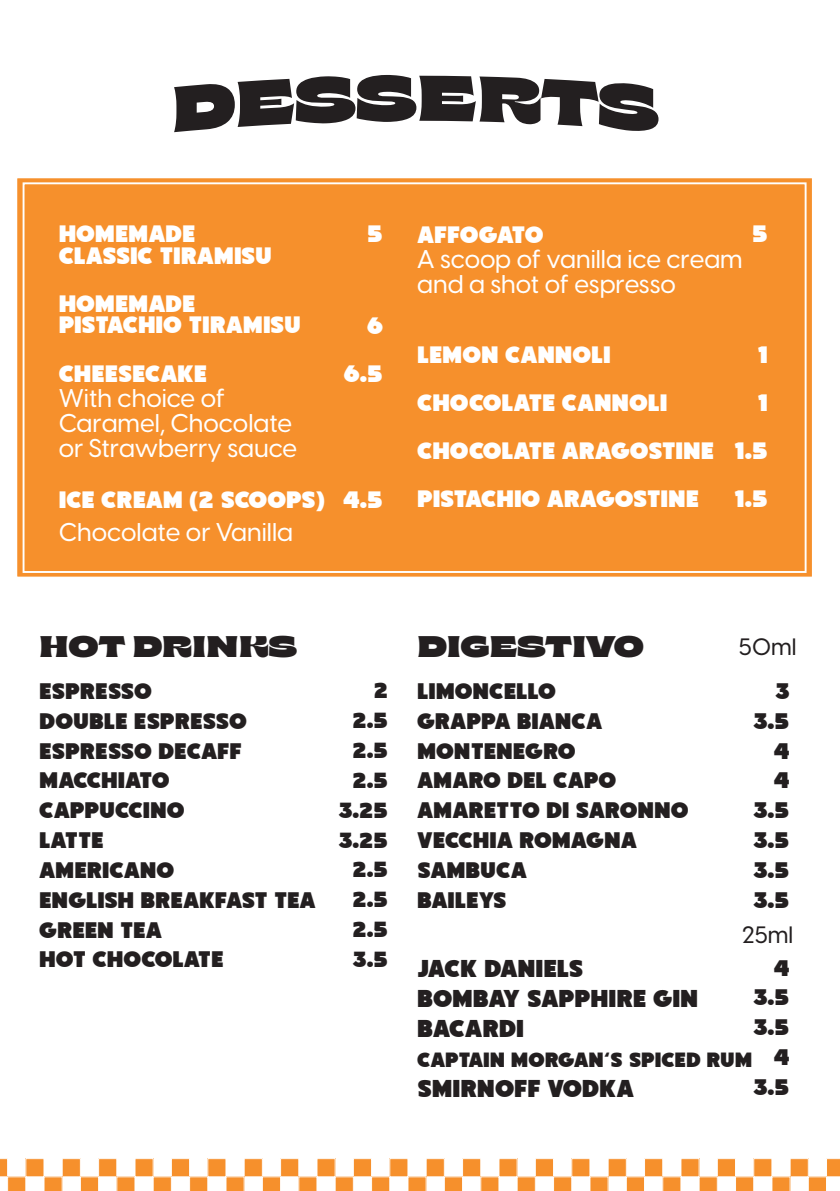
<style>
.page{position:relative;width:840px;height:1191px;background:#fff}
.page>*{position:absolute;margin:0;border:0;box-sizing:border-box;transform-origin:0 0}
.t1{font:900 semi-expanded 29.8px "Brice";color:#231f20}
.t2{font:26px/29.8px "Blocken";color:#231f20}
.t3{font:25.2px/48.2px "Blocken";color:#fff}
.t4{font:500 25.2px/25.2px "Visby CF";color:#fff}
.t5{font:24px/29.8px "Blocken";color:#231f20}
.t6{font:23.4px/29.8px "Blocken";color:#231f20;text-align:right}
.t7{font:500 23.4px "Visby CF";color:#231f20}
.t8{font:22px "Blocken";letter-spacing:-.005em;color:#231f20}
</style>
<div class="page">
<div style="left:16px;top:177px;width:796px;height:401px;background:#f6902c;border:1px solid #fff"></div>
<svg style="left:174px;top:75px;width:484px;height:57px"></svg>
<div style="left:717px;top:1158px;width:18px;height:18px;background:#f6902c"></div>
<div style="left:716px;top:1158px;width:19px;height:19px;border:1px solid #fff"></div>
<div style="left:753px;top:1158px;width:18px;height:18px;background:#f6902c"></div>
<div style="left:752px;top:1158px;width:20px;height:19px;border:1px solid #fff"></div>
<div style="left:789px;top:1158px;width:18px;height:18px;background:#f6902c"></div>
<div style="left:789px;top:1158px;width:19px;height:19px;border:1px solid #fff"></div>
<svg style="left:699px;top:1176px;width:18px;height:15px"></svg>
<svg style="left:734px;top:1176px;width:19px;height:15px"></svg>
<svg style="left:771px;top:1176px;width:19px;height:15px"></svg>
<svg style="left:807px;top:1158px;width:32px;height:33px"></svg>
<div style="left:26px;top:1158px;width:18px;height:18px;background:#f6902c"></div>
<div style="left:25px;top:1158px;width:19px;height:19px;border:1px solid #fff"></div>
<div style="left:62px;top:1158px;width:18px;height:18px;background:#f6902c"></div>
<div style="left:62px;top:1158px;width:19px;height:19px;border:1px solid #fff"></div>
<div style="left:98px;top:1158px;width:19px;height:18px;background:#f6902c"></div>
<div style="left:98px;top:1158px;width:19px;height:19px;border:1px solid #fff"></div>
<div style="left:135px;top:1158px;width:18px;height:18px;background:#f6902c"></div>
<div style="left:134px;top:1158px;width:20px;height:19px;border:1px solid #fff"></div>
<div style="left:171px;top:1158px;width:18px;height:18px;background:#f6902c"></div>
<div style="left:171px;top:1158px;width:19px;height:19px;border:1px solid #fff"></div>
<div style="left:208px;top:1158px;width:18px;height:18px;background:#f6902c"></div>
<div style="left:244px;top:1158px;width:18px;height:18px;background:#f6902c"></div>
<div style="left:243px;top:1158px;width:20px;height:19px;border:1px solid #fff"></div>
<div style="left:280px;top:1158px;width:18px;height:18px;background:#f6902c"></div>
<div style="left:280px;top:1158px;width:19px;height:19px;border:1px solid #fff"></div>
<div style="left:317px;top:1158px;width:18px;height:18px;background:#f6902c"></div>
<div style="left:316px;top:1158px;width:19px;height:19px;border:1px solid #fff"></div>
<div style="left:353px;top:1158px;width:18px;height:18px;background:#f6902c"></div>
<div style="left:352px;top:1158px;width:20px;height:19px;border:1px solid #fff"></div>
<div style="left:389px;top:1158px;width:19px;height:18px;background:#f6902c"></div>
<div style="left:389px;top:1158px;width:19px;height:19px;border:1px solid #fff"></div>
<div style="left:426px;top:1158px;width:18px;height:18px;background:#f6902c"></div>
<div style="left:425px;top:1158px;width:19px;height:19px;border:1px solid #fff"></div>
<div style="left:462px;top:1158px;width:18px;height:18px;background:#f6902c"></div>
<div style="left:462px;top:1158px;width:19px;height:19px;border:1px solid #fff"></div>
<div style="left:498px;top:1158px;width:19px;height:18px;background:#f6902c"></div>
<div style="left:498px;top:1158px;width:19px;height:19px;border:1px solid #fff"></div>
<div style="left:535px;top:1158px;width:18px;height:18px;background:#f6902c"></div>
<div style="left:534px;top:1158px;width:19px;height:19px;border:1px solid #fff"></div>
<div style="left:571px;top:1158px;width:18px;height:18px;background:#f6902c"></div>
<div style="left:571px;top:1158px;width:19px;height:19px;border:1px solid #fff"></div>
<div style="left:607px;top:1158px;width:19px;height:18px;background:#f6902c"></div>
<div style="left:607px;top:1158px;width:19px;height:19px;border:1px solid #fff"></div>
<div style="left:644px;top:1158px;width:18px;height:18px;background:#f6902c"></div>
<div style="left:643px;top:1158px;width:19px;height:19px;border:1px solid #fff"></div>
<div style="left:680px;top:1158px;width:18px;height:18px;background:#f6902c"></div>
<div style="left:680px;top:1158px;width:19px;height:19px;border:1px solid #fff"></div>
<svg style="left:0;top:1158px;width:26px;height:33px"></svg>
<svg style="left:43px;top:1176px;width:20px;height:15px"></svg>
<svg style="left:80px;top:1176px;width:19px;height:15px"></svg>
<svg style="left:116px;top:1176px;width:19px;height:15px"></svg>
<svg style="left:153px;top:1176px;width:19px;height:15px"></svg>
<svg style="left:189px;top:1176px;width:19px;height:15px"></svg>
<svg style="left:226px;top:1176px;width:18px;height:15px"></svg>
<svg style="left:262px;top:1176px;width:19px;height:15px"></svg>
<svg style="left:298px;top:1176px;width:19px;height:15px"></svg>
<svg style="left:334px;top:1176px;width:19px;height:15px"></svg>
<svg style="left:371px;top:1176px;width:19px;height:15px"></svg>
<svg style="left:407px;top:1176px;width:19px;height:15px"></svg>
<svg style="left:443px;top:1176px;width:20px;height:15px"></svg>
<svg style="left:480px;top:1176px;width:19px;height:15px"></svg>
<svg style="left:516px;top:1176px;width:19px;height:15px"></svg>
<svg style="left:552px;top:1176px;width:20px;height:15px"></svg>
<svg style="left:589px;top:1176px;width:19px;height:15px"></svg>
<svg style="left:625px;top:1176px;width:19px;height:15px"></svg>
<svg style="left:661px;top:1176px;width:20px;height:15px"></svg>
<div style="left:23px;top:182px;width:783px;height:391px;border:2px solid #fff"></div>
<p class="t3" style="left:59px;top:222px;width:215px;line-height:21.4px">HOMEMADE<br>CLASSIC TIRAMISU</p>
<p class="t3" style="left:59px;top:292px;width:243px;line-height:21.4px">HOMEMADE<br>PISTACHIO TIRAMISU</p>
<p class="t3" style="left:59px;top:348px;width:150px">CHEESECAKE</p>
<p class="t4" style="left:59px;top:385px;width:240px">With choice of<br>Caramel, Chocolate or Strawberry sauce</p>
<p class="t3" style="left:367px;top:209px;width:17px">5</p>
<p class="t3" style="left:417px;top:209px;width:128px">AFFOGATO</p>
<p class="t3" style="left:751px;top:209px;width:17px">5</p>
<p class="t4" style="left:417px;top:246px;width:327px">A scoop of vanilla ice cream and a shot of espresso</p>
<p class="t3" style="left:343px;top:301px;width:41px;line-height:47.2px;text-align:right">6<br>6.5</p>
<p class="t3" style="left:417px;top:329px;width:298px">LEMON CANNOLI<br>CHOCOLATE CANNOLI<br>CHOCOLATE ARAGOSTINE<br>PISTACHIO ARAGOSTINE</p>
<p class="t3" style="left:734px;top:329px;width:35px;text-align:right">1<br>1<br>1.5</p>
<p class="t3" style="left:59px;top:474px;width:267px">ICE CREAM (2 SCOOPS)</p>
<p class="t3" style="left:734px;top:474px;width:35px">1.5</p>
<p class="t4" style="left:59px;top:519px;width:236px">Chocolate or Vanilla</p>
<p class="t3" style="left:343px;top:474px;width:42px">4.5</p>
<p class="t1" style="left:39px;top:633px;width:259px">HOT DRINKS</p>
<p class="t5" style="left:39px;top:675px;width:278px">ESPRESSO<br>DOUBLE ESPRESSO<br>ESPRESSO DECAFF<br>MACCHIATO<br>CAPPUCCINO<br>LATTE<br>AMERICANO<br>ENGLISH BREAKFAST TEA<br>GREEN TEA<br>HOT CHOCOLATE</p>
<p class="t6" style="left:338px;top:674px;width:51px">2<br>2.5<br>2.5<br>2.5<br>3.25<br>3.25<br>2.5<br>2.5<br>2.5<br>3.5</p>
<p class="t1" style="left:417px;top:633px;width:228px">DIGESTIVO</p>
<p class="t7" style="left:738px;top:632px;width:59px">50ml</p>
<p class="t5" style="left:417px;top:675px;width:273px">LIMONCELLO<br>GRAPPA BIANCA<br>MONTENEGRO<br>AMARO DEL CAPO<br>AMARETTO DI SARONNO<br>VECCHIA ROMAGNA<br>SAMBUCA<br>BAILEYS</p>
<p class="t5" style="left:752px;top:675px;width:38px;text-align:right">3<br>3.5<br>4<br>4<br>3.5<br>3.5<br>3.5<br>3.5</p>
<p class="t7" style="left:741px;top:920px;width:53px">25ml</p>
<p class="t5" style="left:752px;top:951px;width:38px;text-align:right">4<br>3.5<br>3.5<br>4<br>3.5</p>
<p class="t2" style="left:417px;top:952px;width:282px">JACK DANIELS<br>BOMBAY SAPPHIRE GIN<br>BACARDI</p>
<p class="t8" style="left:417px;top:1045px;width:336px">CAPTAIN MORGAN’S SPICED RUM</p>
<p class="t2" style="left:417px;top:1072px;width:218px">SMIRNOFF VODKA</p>
</div>
